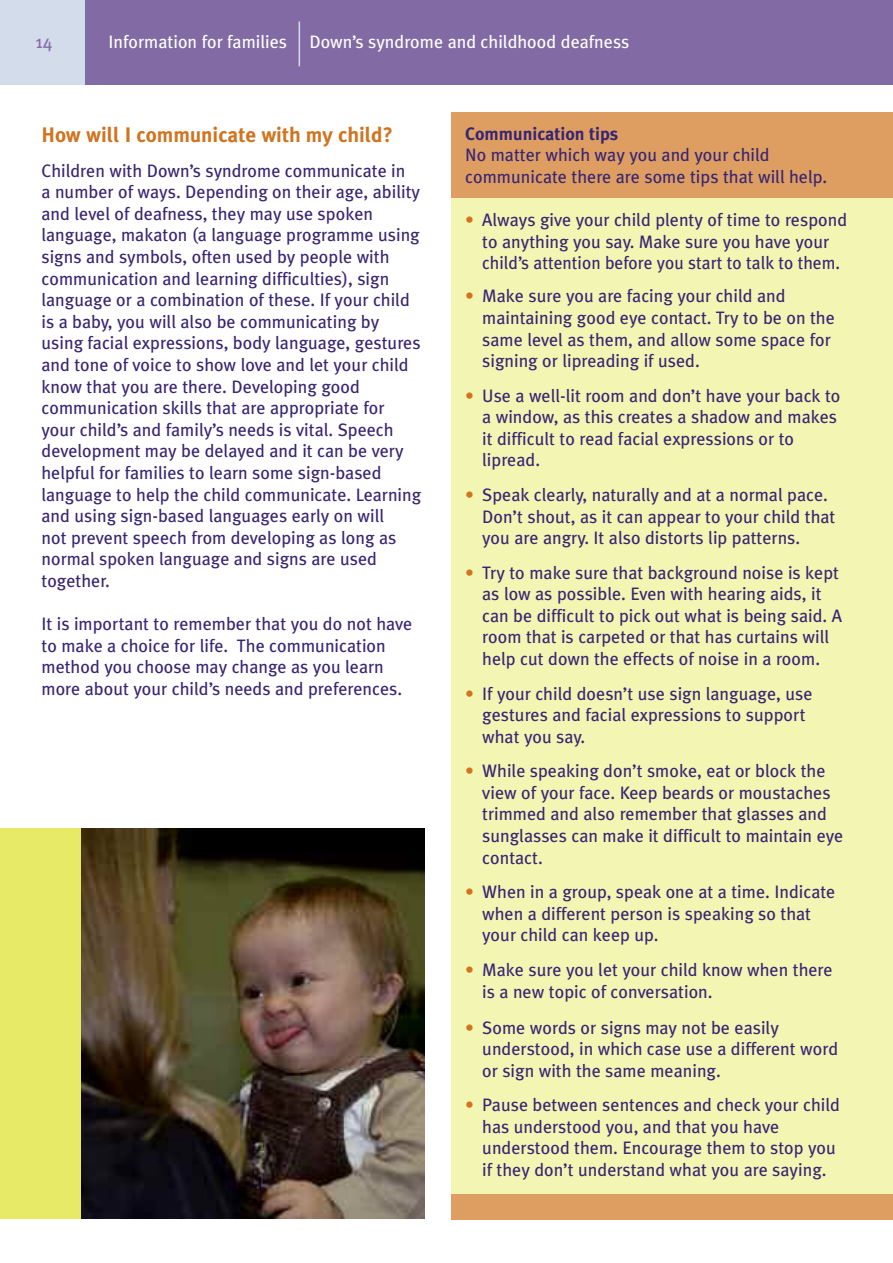
<style>
.page{position:relative;width:893px;height:1263px;background:#fff}
.page>*{position:absolute;margin:0;border:0;box-sizing:border-box;transform-origin:0 0}
.t1{font:700 21px "Meta Plus";color:#d0741f}
.t2{font:18px/21.6px "Meta Plus";color:#382573}
.t3{font:18px "Meta Plus";color:#fff}
.t4{font:700 18px "Meta Plus";color:#382573}
.t5{font:18px "Meta Plus";color:#826ba5}
.s1{color:#d0741f}
</style>
<div class="page">
<div style="left:0;top:0;width:893px;height:85px;background:#826ba5"></div>
<div style="left:0;top:0;width:85px;height:85px;background:#d2dceb"></div>
<hr style="left:299px;top:21px;width:1px;height:45px;background:#d2dceb">
<div style="left:451px;top:113px;width:442px;height:1107px;background:#f3f5b3"></div>
<div style="left:451px;top:112px;width:442px;height:86px;background:#de9e62"></div>
<img style="left:81px;top:828px;width:344px;height:391px">
<div style="left:0;top:828px;width:81px;height:391px;background:#e7ea67"></div>
<div style="left:451px;top:1194px;width:442px;height:26px;background:#de9e62"></div>
<p class="t5" style="left:35px;top:32px;width:19px">14</p>
<p class="t3" style="left:109px;top:32px;width:522px">Information for families Down’s syndrome and childhood deafness</p>
<p class="t1" style="left:41px;top:123px;width:353px">How will I communicate with my child?</p>
<p class="t2" style="left:41px;top:160px;width:381px">Children with Down’s syndrome communicate in<br>a number of ways. Depending on their age, ability and level of deafness, they may use spoken language, makaton (a language programme using signs and symbols, often used by people with communication and learning difficulties), sign language or a combination of these. If your child is a baby, you will also be communicating by using facial expressions, body language, gestures and tone of voice to show love and let your child know that you are there. Developing good communication skills that are appropriate for your child’s and family’s needs is vital. Speech development may be delayed and it can be very helpful for families to learn some sign-based language to help the child communicate. Learning and using sign-based languages early on will<br>not prevent speech from developing as long as normal spoken language and signs are used together.</p>
<p class="t2" style="left:41px;top:613px;width:372px">It is important to remember that you do not have to make a choice for life. The communication method you choose may change as you learn more about your child’s needs and preferences.</p>
<p class="t4" style="left:465px;top:123px;width:155px">Communication tips</p>
<p class="t2" style="left:465px;top:144px;width:363px">No matter which way you and your child communicate there are some tips that will help.</p>
<p class="t2" style="left:465px;top:209px;width:383px;text-align:center"><span class="s1">•</span> Always give your child plenty of time to respond to anything you say. Make sure you have your child’s attention before you start to talk to them.</p>
<p class="t2" style="left:482px;top:285px;width:354px;text-indent:-17px"><span class="s1">•</span> Make sure you are facing your child and maintaining good eye contact. Try to be on the same level as them, and allow some space for signing or lipreading if used.</p>
<p class="t2" style="left:482px;top:385px;width:360px;text-indent:-17px"><span class="s1">•</span> Use a well-lit room and don’t have your back to a window, as this creates a shadow and makes it difficult to read facial expressions or to lipread.</p>
<p class="t2" style="left:482px;top:484px;width:355px;text-indent:-17px"><span class="s1">•</span> Speak clearly, naturally and at a normal pace.<br>Don’t shout, as it can appear to your child that you are angry. It also distorts lip patterns.</p>
<p class="t2" style="left:482px;top:562px;width:361px;text-indent:-17px"><span class="s1">•</span> Try to make sure that background noise is kept as low as possible. Even with hearing aids, it can be difficult to pick out what is being said. A room that is carpeted or that has curtains will help cut down the effects of noise in a room.</p>
<p class="t2" style="left:482px;top:682px;width:332px;text-indent:-17px"><span class="s1">•</span> If your child doesn’t use sign language, use gestures and facial expressions to support what you say.</p>
<p class="t2" style="left:482px;top:760px;width:363px;text-indent:-17px"><span class="s1">•</span> While speaking don’t smoke, eat or block the view of your face. Keep beards or moustaches trimmed and also remember that glasses and sunglasses can make it difficult to maintain eye contact.</p>
<p class="t2" style="left:482px;top:881px;width:355px;text-indent:-17px"><span class="s1">•</span> When in a group, speak one at a time. Indicate when a different person is speaking so that your child can keep up.</p>
<p class="t2" style="left:482px;top:959px;width:352px;text-indent:-17px"><span class="s1">•</span> Make sure you let your child know when there is a new topic of conversation.</p>
<p class="t2" style="left:482px;top:1016px;width:357px;text-indent:-17px"><span class="s1">•</span> Some words or signs may not be easily understood, in which case use a different word or sign with the same meaning.</p>
<p class="t2" style="left:482px;top:1094px;width:359px;text-indent:-17px"><span class="s1">•</span> Pause between sentences and check your child has understood you, and that you have understood them. Encourage them to stop you if they don’t understand what you are saying.</p>
</div>
